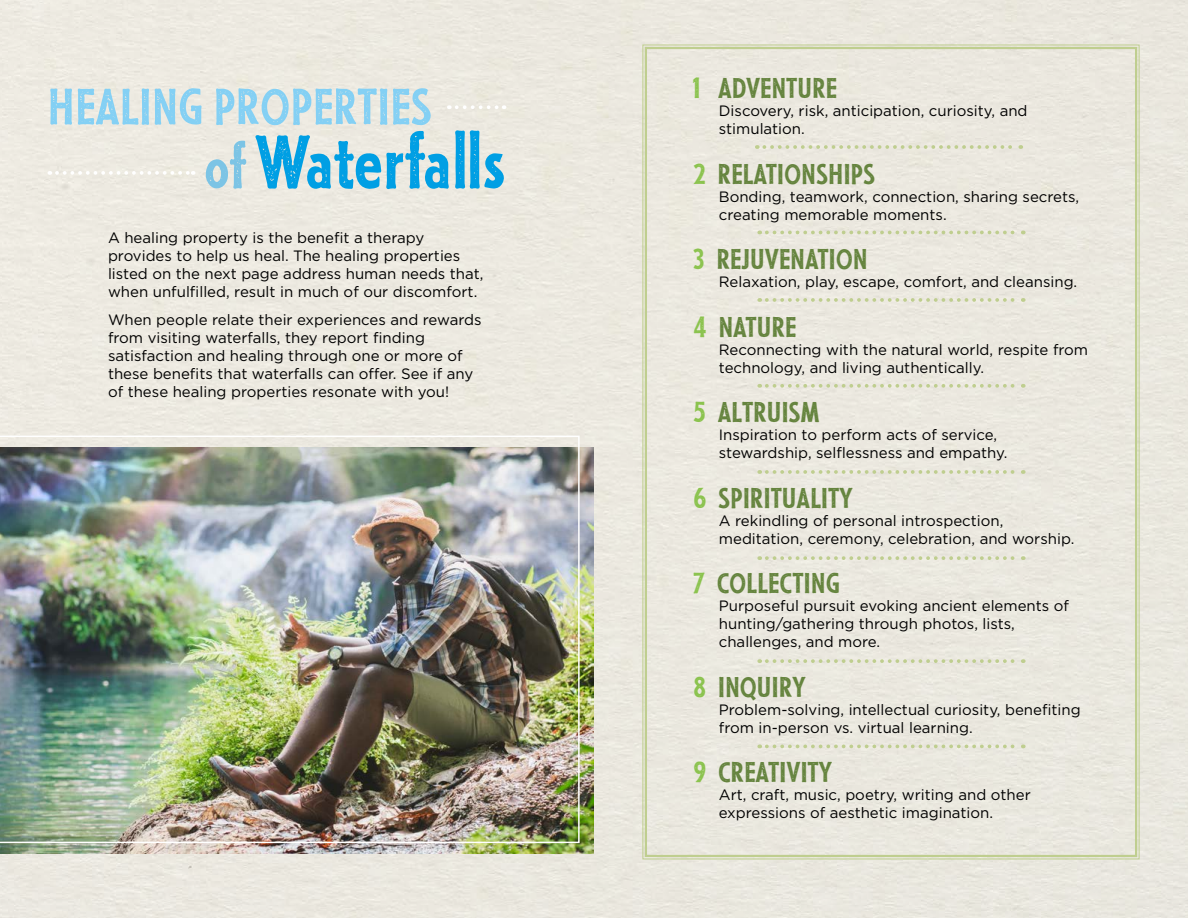
<style>
.page{position:relative;width:1188px;height:918px;background:#ebe9e0}
.page>*{position:absolute;margin:0;border:0;box-sizing:border-box;transform-origin:0 0}
.t1{font:75.75px "Rustic Jack Regular 2";color:#009fe4}
.t2{font:50.85px "Rustic Jack Regular 2";color:#84d0f4}
.t3{font:28.5px "Rustic Jack Regular 2";color:#65843e}
.t4{font:15px/18px "Gotham";color:#000}
.s1{font-size:63px;color:#7cc4e5}
.s2{color:#8bc34e}
</style>
<div class="page">
<div style="left:642px;top:44px;width:498px;height:816px;background:#ebe8df"></div>
<svg style="left:764px;top:145px;width:257px;height:4px"></svg>
<svg style="left:767px;top:231px;width:257px;height:3px"></svg>
<svg style="left:767px;top:298px;width:257px;height:4px"></svg>
<svg style="left:767px;top:384px;width:257px;height:4px"></svg>
<svg style="left:767px;top:470px;width:257px;height:4px"></svg>
<svg style="left:767px;top:556px;width:257px;height:4px"></svg>
<svg style="left:767px;top:659px;width:257px;height:4px"></svg>
<svg style="left:767px;top:745px;width:257px;height:3px"></svg>
<img style="left:0;top:447px;width:594px;height:406px">
<img style="left:0;top:436px;width:580px;height:407px">
<svg style="left:457px;top:105px;width:48px;height:4px"></svg>
<svg style="left:57px;top:171px;width:137px;height:4px"></svg>
<h2 class="t2" style="left:48px;top:74px;width:386px">HEALING PROPERTIES</h2>
<h1 class="t1" style="left:204px;top:114px;width:303px"><span class="s1">of</span> Waterfalls</h1>
<p class="t4" style="left:108px;top:228px;width:377px">A healing property is the benefit a therapy provides to help us heal. The healing properties listed on the next page address human needs that, when unfulfilled, result in much of our discomfort.</p>
<p class="t4" style="left:108px;top:311px;width:375px">When people relate their experiences and rewards from visiting waterfalls, they report finding satisfaction and healing through one or more of these benefits that waterfalls can offer. See if any of these healing properties resonate with you!</p>
<h3 class="t3" style="left:693px;top:70px;width:145px"><span class="s2">1</span> ADVENTURE</h3>
<p class="t4" style="left:719px;top:101px;width:310px">Discovery, risk, anticipation, curiosity, and stimulation.</p>
<h3 class="t3" style="left:693px;top:155px;width:183px"><span class="s2">2</span> RELATIONSHIPS</h3>
<p class="t4" style="left:719px;top:187px;width:362px">Bonding, teamwork, connection, sharing secrets, creating memorable moments.</p>
<h3 class="t3" style="left:693px;top:241px;width:176px"><span class="s2">3</span> REJUVENATION</h3>
<p class="t4" style="left:719px;top:272px;width:360px">Relaxation, play, escape, comfort, and cleansing.</p>
<h3 class="t3" style="left:693px;top:308px;width:105px"><span class="s2">4</span> NATURE</h3>
<p class="t4" style="left:719px;top:340px;width:371px">Reconnecting with the natural world, respite from technology, and living authentically.</p>
<h3 class="t3" style="left:693px;top:394px;width:128px"><span class="s2">5</span> ALTRUISM</h3>
<p class="t4" style="left:719px;top:425px;width:290px">Inspiration to perform acts of service, stewardship, selflessness and empathy.</p>
<h3 class="t3" style="left:693px;top:479px;width:160px"><span class="s2">6</span> SPIRITUALITY</h3>
<p class="t4" style="left:719px;top:511px;width:357px">A rekindling of personal introspection, meditation, ceremony, celebration, and worship.</p>
<h3 class="t3" style="left:693px;top:565px;width:148px"><span class="s2">7</span> COLLECTING</h3>
<p class="t4" style="left:719px;top:596px;width:352px">Purposeful pursuit evoking ancient elements of hunting/gathering through photos, lists, challenges, and more.</p>
<h3 class="t3" style="left:693px;top:668px;width:113px"><span class="s2">8</span> INQUIRY</h3>
<p class="t4" style="left:719px;top:700px;width:363px">Problem-solving, intellectual curiosity, benefiting from in-person vs. virtual learning.</p>
<h3 class="t3" style="left:693px;top:754px;width:140px"><span class="s2">9</span> CREATIVITY</h3>
<p class="t4" style="left:719px;top:785px;width:313px">Art, craft, music, poetry, writing and other expressions of aesthetic imagination.</p>
</div>
